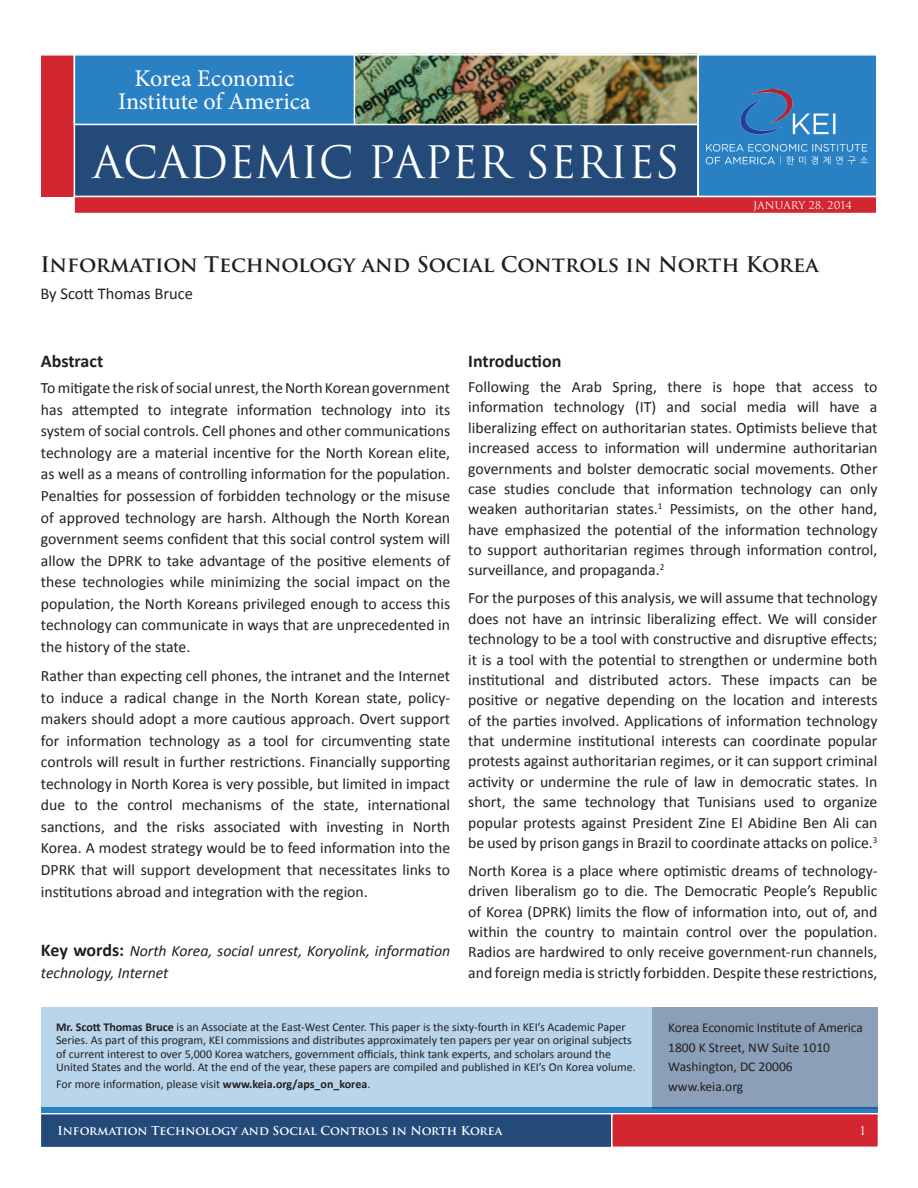
<style>
.page{position:relative;width:918px;height:1188px;background:#fff}
.page>*{position:absolute;margin:0;border:0;box-sizing:border-box;transform-origin:0 0}
.t1{font:43.5px "Trajan";color:#fff}
.t2{font:24px/22.5px "Minion Pro";letter-spacing:-.005em;color:#fff;text-align:center}
.t3{font:700 21px "Trajan Pro";color:#231f20}
.Heading{font:700 18px "Calibri";color:#231f20}
.Author{font:16.5px "Calibri";color:#231f20}
.Body_text{font:15.75px/20.4px "Calibri";color:#231f20;text-align:justify}
.Body_text-2{font:italic 15.75px/21.6px "Calibri";color:#231f20}
.t4{font:13.5px "Calibri";letter-spacing:-.01em;color:#231f20}
.Author-2{font:12px/13.5px "Calibri";color:#231f20}
.t5{font:700 12px "Trajan Pro";color:#fff}
.t6{font:12px "Trajan";color:#fff}
.t7{font:10.5px "Trajan";color:#fff}
.s1{font-weight:700;font-style:normal;font-size:18px}
.s2{font-weight:700}
</style>
<div class="page">
<div style="left:40px;top:1113px;width:573px;height:35px;background:#244a79;border:2px solid #fff"></div>
<div style="left:611px;top:1113px;width:268px;height:35px;background:#d22631;border:2px solid #fff"></div>
<div style="left:73px;top:53px;width:635px;height:144px;background:#244a79"></div>
<div style="left:697px;top:53px;width:181px;height:144px;background:#2981c4;border:2px solid #fff"></div>
<div style="left:41px;top:54px;width:33px;height:142px;background:#d22631"></div>
<hr style="left:74px;top:55px;width:1px;height:143px;background:#fff">
<hr style="left:697px;top:54px;width:2px;height:144px;background:#fff">
<div style="left:74px;top:53px;width:282px;height:72px;background:#2981c4;border:2px solid #fff"></div>
<div style="left:73px;top:196px;width:805px;height:18px;background:#d22631;border:2px solid #fff"></div>
<div style="left:41px;top:1107px;width:837px;height:6px;background:#2981c4"></div>
<img style="left:357px;top:56px;width:339px;height:66px">
<div style="left:354px;top:53px;width:345px;height:72px;border:2px solid #fff"></div>
<svg style="left:41px;top:53px;width:837px;height:3px"></svg>
<img style="left:705px;top:89px;width:163px;height:76px">
<div style="left:41px;top:1007px;width:611px;height:101px;background:#b8d5eb"></div>
<div style="left:652px;top:1007px;width:226px;height:101px;background:#8b9fb8"></div>
<h2 class="t2" style="left:118px;top:68px;width:194px">Korea Economic<br>Institute of America</h2>
<h1 class="t1" style="left:93px;top:136px;width:589px">ACADEMIC PAPER SERIES</h1>
<p class="t7" style="left:753px;top:199px;width:100px">JANUARY 28, 2014</p>
<p class="t3" style="left:40px;top:251px;width:780px">Information Technology and Social Controls in North Korea</p>
<p class="Author" style="left:40px;top:283px;width:154px">By Scott Thomas Bruce</p>
<p class="Heading" style="left:41px;top:350px;width:64px">Abstract</p>
<p class="Body_text" style="left:41px;top:376px;width:411px;line-height:21.6px">To mitigate the risk of social unrest, the North Korean government has attempted to integrate information technology into its system of social controls. Cell phones and other communications technology are a material incentive for the North Korean elite, as well as a means of controlling information for the population.<br>Penalties for possession of forbidden technology or the misuse of approved technology are harsh. Although the North Korean government seems confident that this social control system will allow the DPRK to take advantage of the positive elements of these technologies while minimizing the social impact on the population, the North Koreans privileged enough to access this technology can communicate in ways that are unprecedented in the history of the state.</p>
<p class="Body_text" style="left:41px;top:664px;width:411px;line-height:21.6px">Rather than expecting cell phones, the intranet and the Internet to induce a radical change in the North Korean state, policy&shy;makers should adopt a more cautious approach. Overt support for information technology as a tool for circumventing state controls will result in further restrictions. Financially supporting technology in North Korea is very possible, but limited in impact due to the control mechanisms of the state, international sanctions, and the risks associated with investing in North Korea. A modest strategy would be to feed information into the DPRK that will support development that necessitates links to institutions abroad and integration with the region.</p>
<p class="Body_text-2" style="left:41px;top:939px;width:411px"><span class="s1">Key words:</span> North Korea, social unrest, Koryolink, information technology, Internet</p>
<p class="Heading" style="left:468px;top:350px;width:95px">Introduction</p>
<p class="Body_text" style="left:468px;top:376px;width:411px">Following the Arab Spring, there is hope that access to information technology (IT) and social media will have a liberalizing effect on authoritarian states. Optimists believe that increased access to information will undermine authoritarian governments and bolster democratic social movements. Other case studies conclude that information technology can only weaken authoritarian states.<sup>1</sup> Pessimists, on the other hand, have emphasized the potential of the information technology to support authoritarian regimes through information control, surveillance, and propaganda.<sup>2</sup></p>
<p class="Body_text" style="left:468px;top:587px;width:411px">For the purposes of this analysis, we will assume that technology does not have an intrinsic liberalizing effect. We will consider technology to be a tool with constructive and disruptive effects; it is a tool with the potential to strengthen or undermine both institutional and distributed actors. These impacts can be positive or negative depending on the location and interests of the parties involved. Applications of information technology that undermine institutional interests can coordinate popular protests against authoritarian regimes, or it can support criminal activity or undermine the rule of law in democratic states. In short, the same technology that Tunisians used to organize popular protests against President Zine El Abidine Ben Ali can be used by prison gangs in Brazil to coordinate attacks on police.<sup>3</sup></p>
<p class="Body_text" style="left:468px;top:860px;width:411px">North Korea is a place where optimistic dreams of technology&shy;driven liberalism go to die. The Democratic People’s Republic of Korea (DPRK) limits the flow of information into, out of, and within the country to maintain control over the population.<br>Radios are hardwired to only receive government-run channels, and foreign media is strictly forbidden. Despite these restrictions,</p>
<p class="Author-2" style="left:56px;top:1019px;width:581px"><span class="s2">Mr. Scott Thomas Bruce</span> is an Associate at the East-West Center. This paper is the sixty-fourth in KEI’s Academic Paper Series. As part of this program, KEI commissions and distributes approximately ten papers per year on original subjects of current interest to over 5,000 Korea watchers, government officials, think tank experts, and scholars around the United States and the world. At the end of the year, these papers are compiled and published in KEI’s On Korea volume.</p>
<p class="Author-2" style="left:56px;top:1076px;width:316px">For more information, please visit <span class="s2">www.keia.org/aps_on_korea</span>.</p>
<p class="t5" style="left:58px;top:1124px;width:446px">Information Technology and Social Controls in North Korea</p>
<p class="t4" style="left:668px;top:1019px;width:196px">Korea Economic Institute of America</p>
<p class="t4" style="left:668px;top:1039px;width:163px">1800 K Street, NW Suite 1010</p>
<p class="t4" style="left:668px;top:1058px;width:126px">Washington, DC 20006</p>
<p class="t4" style="left:668px;top:1078px;width:76px">www.keia.org</p>
<p class="t6" style="left:860px;top:1123px;width:7px">1</p>
</div>
